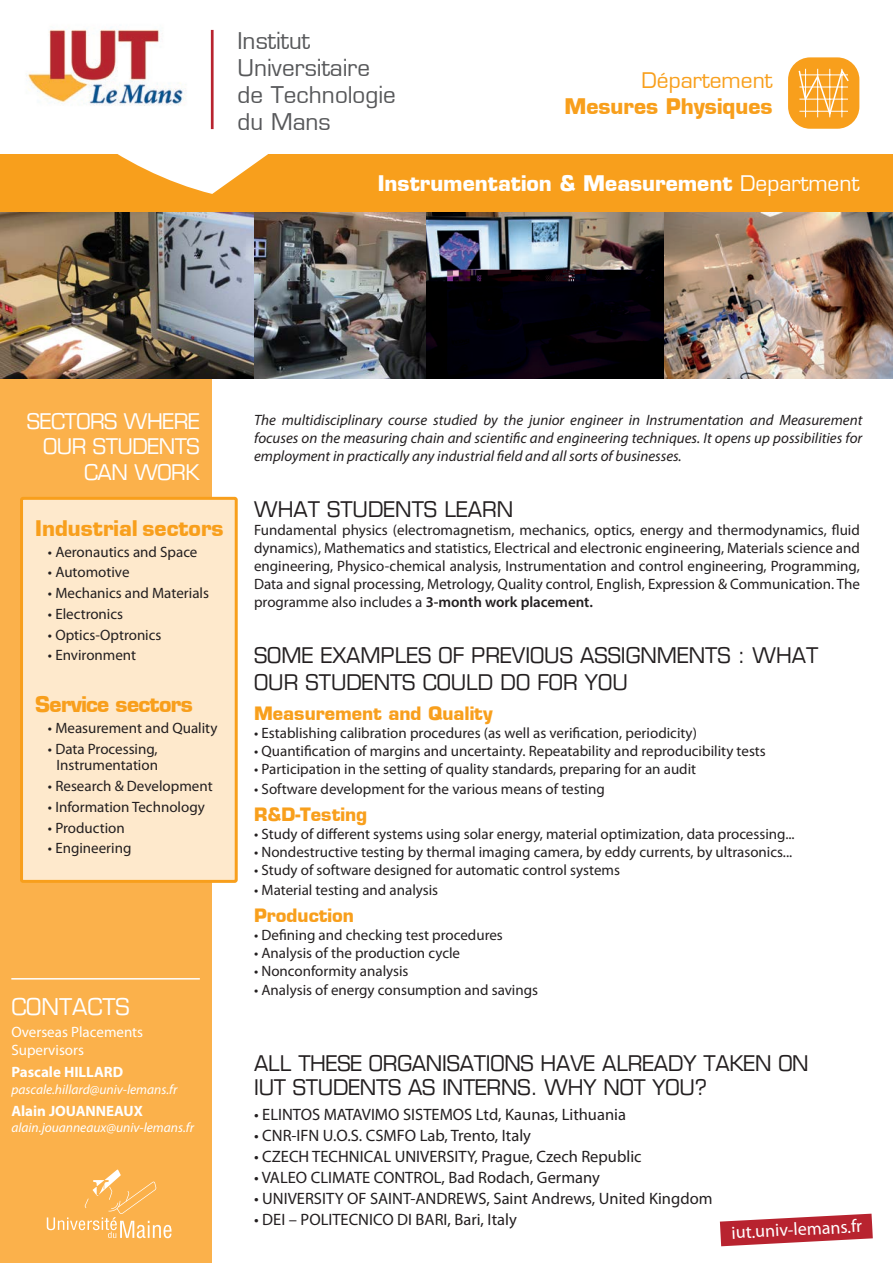
<style>
.page{position:relative;width:893px;height:1263px;background:#fff}
.page>*{position:absolute;margin:0;border:0;box-sizing:border-box;transform-origin:0 0}
.t1{font:22.5px/27px "Eurostile";color:#57585a}
.t2{font:22.5px "Eurostile";color:#fff}
.t3{font:21px/27px "Eurostile";color:#231f20}
.t4{font:700 21px "Eurostile";color:#fff}
.t5{font:700 21px "Eurostile";color:#f89f1c}
.t6{font:21px "Eurostile";letter-spacing:-.02em;color:#fff}
.t7{font:700 21px "Eurostile";letter-spacing:-.03em;color:#f89f1c}
.t8{font:21px "Eurostile";color:#f89f1c}
.t9{font:700 18px "Eurostile";color:#f89f1c}
.t10{font:18px "Myriad Pro";color:#fff}
.t11{font:16.5px "Myriad Pro";color:#231f20}
.t12{font:15px/18px "Myriad Pro";color:#231f20;text-align:justify}
.t13{font:italic 15px/18px "Myriad Pro";color:#231f20;text-align:justify}
.t14{font:15px "Myriad Pro";color:#fff}
.t15{font:700 15px "Myriad Pro";color:#fff}
.t16{font:italic 13.5px "Myriad Pro";color:#fff}
.s1{font-weight:400}
.s2{font-weight:600}
</style>
<div class="page">
<div style="left:0;top:378px;width:212px;height:885px;background:#fbb14b"></div>
<div style="left:22px;top:498px;width:214px;height:383px;background:#fee9cc;border-radius:2px"></div>
<div style="left:20px;top:497px;width:218px;height:386px;border:3px solid #f89f1c;border-radius:2px"></div>
<div style="left:0;top:154px;width:893px;height:88px;background:#f89f1c"></div>
<svg style="left:117px;top:154px;width:151px;height:40px;fill:#fff"></svg>
<img style="left:27px;top:27px;width:187px;height:103px">
<hr style="left:211px;top:30px;width:3px;height:99px;background:#b8232f">
<div style="left:788px;top:57px;width:71px;height:72px;background:#f89f1c;border-radius:22px"></div>
<svg style="left:798px;top:68px;width:51px;height:50px"></svg>
<svg style="left:47px;top:1169px;width:125px;height:69px"></svg>
<img style="left:0;top:213px;width:255px;height:165px">
<img style="left:255px;top:213px;width:638px;height:165px">
<svg style="left:720px;top:1214px;width:153px;height:32px"></svg>
<hr style="left:11px;top:978px;width:189px;height:1px;background:#fff">
<h1 class="t1" style="left:237px;top:28px;width:160px">Institut<br>Universitaire de Technologie du Mans</h1>
<p class="t8" style="left:641px;top:68px;width:133px">Département</p>
<p class="t5" style="left:564px;top:92px;width:210px">Mesures Physiques</p>
<p class="t4" style="left:378px;top:170px;width:483px">Instrumentation &amp; Measurement <span class="s1">Department</span></p>
<p class="t6" style="left:27px;top:409px;width:174px">SECTORS WHERE</p>
<p class="t6" style="left:43px;top:434px;width:158px">OUR STUDENTS</p>
<p class="t6" style="left:84px;top:459px;width:117px">CAN WORK</p>
<p class="t5" style="left:35px;top:514px;width:190px">Industrial sectors</p>
<p class="t12" style="left:48px;top:542px;width:151px">• Aeronautics and Space</p>
<p class="t12" style="left:48px;top:563px;width:83px">• Automotive</p>
<p class="t12" style="left:48px;top:584px;width:163px">• Mechanics and Materials</p>
<p class="t12" style="left:48px;top:604px;width:77px">• Electronics</p>
<p class="t12" style="left:48px;top:625px;width:115px">• Optics-Optronics</p>
<p class="t12" style="left:48px;top:646px;width:90px">• Environment</p>
<p class="t7" style="left:35px;top:691px;width:159px">Service sectors</p>
<p class="t12" style="left:48px;top:719px;width:171px">• Measurement and Quality</p>
<p class="t12" style="left:48px;top:739px;width:111px">• Data Processing,</p>
<p class="t12" style="left:56px;top:756px;width:103px">Instrumentation</p>
<p class="t12" style="left:48px;top:777px;width:166px">• Research &amp; Development</p>
<p class="t12" style="left:48px;top:797px;width:158px">• Information Technology</p>
<p class="t12" style="left:48px;top:818px;width:78px">• Production</p>
<p class="t12" style="left:48px;top:839px;width:85px">• Engineering</p>
<p class="t2" style="left:11px;top:993px;width:120px">CONTACTS</p>
<p class="t14" style="left:11px;top:1023px;width:133px">Overseas Placements</p>
<p class="t14" style="left:11px;top:1041px;width:74px">Supervisors</p>
<p class="t15" style="left:11px;top:1062px;width:113px">Pascale HILLARD</p>
<p class="t16" style="left:11px;top:1081px;width:167px">pascale.hillard@univ-lemans.fr</p>
<p class="t15" style="left:11px;top:1101px;width:133px">Alain JOUANNEAUX</p>
<p class="t16" style="left:11px;top:1119px;width:184px">alain.jouanneaux@univ-lemans.fr</p>
<p class="t13" style="left:254px;top:410px;width:610px">The multidisciplinary course studied by the junior engineer in Instrumentation and Measurement focuses on the measuring chain and scientific and engineering techniques. It opens up possibilities for employment in practically any industrial field and all sorts of businesses.</p>
<p class="t3" style="left:254px;top:496px;width:261px">WHAT STUDENTS LEARN</p>
<p class="t12" style="left:254px;top:521px;width:607px">Fundamental physics (electromagnetism, mechanics, optics, energy and thermodynamics, fluid dynamics), Mathematics and statistics, Electrical and electronic engineering, Materials science and engineering, Physico-chemical analysis, Instrumentation and control engineering, Programming, Data and signal processing, Metrology, Quality control, English, Expression &amp; Communication. The programme also includes a <span class="s2">3-month work placement.</span></p>
<p class="t3" style="left:254px;top:642px;width:566px">SOME EXAMPLES OF PREVIOUS ASSIGNMENTS : WHAT<br>OUR STUDENTS COULD DO FOR YOU</p>
<p class="t9" style="left:254px;top:701px;width:240px">Measurement and Quality</p>
<p class="t12" style="left:254px;top:724px;width:444px">• Establishing calibration procedures (as well as verification, periodicity)</p>
<p class="t12" style="left:254px;top:742px;width:513px">• Quantification of margins and uncertainty. Repeatability and reproducibility tests</p>
<p class="t12" style="left:254px;top:760px;width:444px">• Participation in the setting of quality standards, preparing for an audit</p>
<p class="t12" style="left:254px;top:779px;width:352px">• Software development for the various means of testing</p>
<p class="t9" style="left:254px;top:802px;width:115px">R&amp;D-Testing</p>
<p class="t12" style="left:254px;top:824px;width:542px">• Study of different systems using solar energy, material optimization, data processing...</p>
<p class="t12" style="left:254px;top:842px;width:540px">• Nondestructive testing by thermal imaging camera, by eddy currents, by ultrasonics...</p>
<p class="t12" style="left:254px;top:860px;width:367px">• Study of software designed for automatic control systems</p>
<p class="t12" style="left:254px;top:880px;width:186px">• Material testing and analysis</p>
<p class="t9" style="left:254px;top:903px;width:101px">Production</p>
<p class="t12" style="left:254px;top:925px;width:250px">• Defining and checking test procedures</p>
<p class="t12" style="left:254px;top:943px;width:208px">• Analysis of the production cycle</p>
<p class="t12" style="left:254px;top:961px;width:156px">• Nonconformity analysis</p>
<p class="t12" style="left:254px;top:981px;width:286px">• Analysis of energy consumption and savings</p>
<p class="t3" style="left:254px;top:1050px;width:556px">ALL THESE ORGANISATIONS HAVE ALREADY TAKEN ON</p>
<p class="t3" style="left:254px;top:1074px;width:454px">IUT STUDENTS AS INTERNS. WHY NOT YOU?</p>
<p class="t11" style="left:254px;top:1104px;width:373px">• ELINTOS MATAVIMO SISTEMOS Ltd, Kaunas, Lithuania</p>
<p class="t11" style="left:254px;top:1125px;width:278px">• CNR-IFN U.O.S. CSMFO Lab, Trento, Italy</p>
<p class="t11" style="left:254px;top:1146px;width:389px">• CZECH TECHNICAL UNIVERSITY, Prague, Czech Republic</p>
<p class="t11" style="left:254px;top:1167px;width:347px">• VALEO CLIMATE CONTROL, Bad Rodach, Germany</p>
<p class="t11" style="left:254px;top:1188px;width:460px">• UNIVERSITY OF SAINT-ANDREWS, Saint Andrews, United Kingdom</p>
<p class="t11" style="left:254px;top:1209px;width:264px">• DEI – POLITECNICO DI BARI, Bari, Italy</p>
<p class="t10" style="left:731px;top:1221px;width:132px;rotate:-3deg">iut.univ-lemans.fr</p>
</div>
